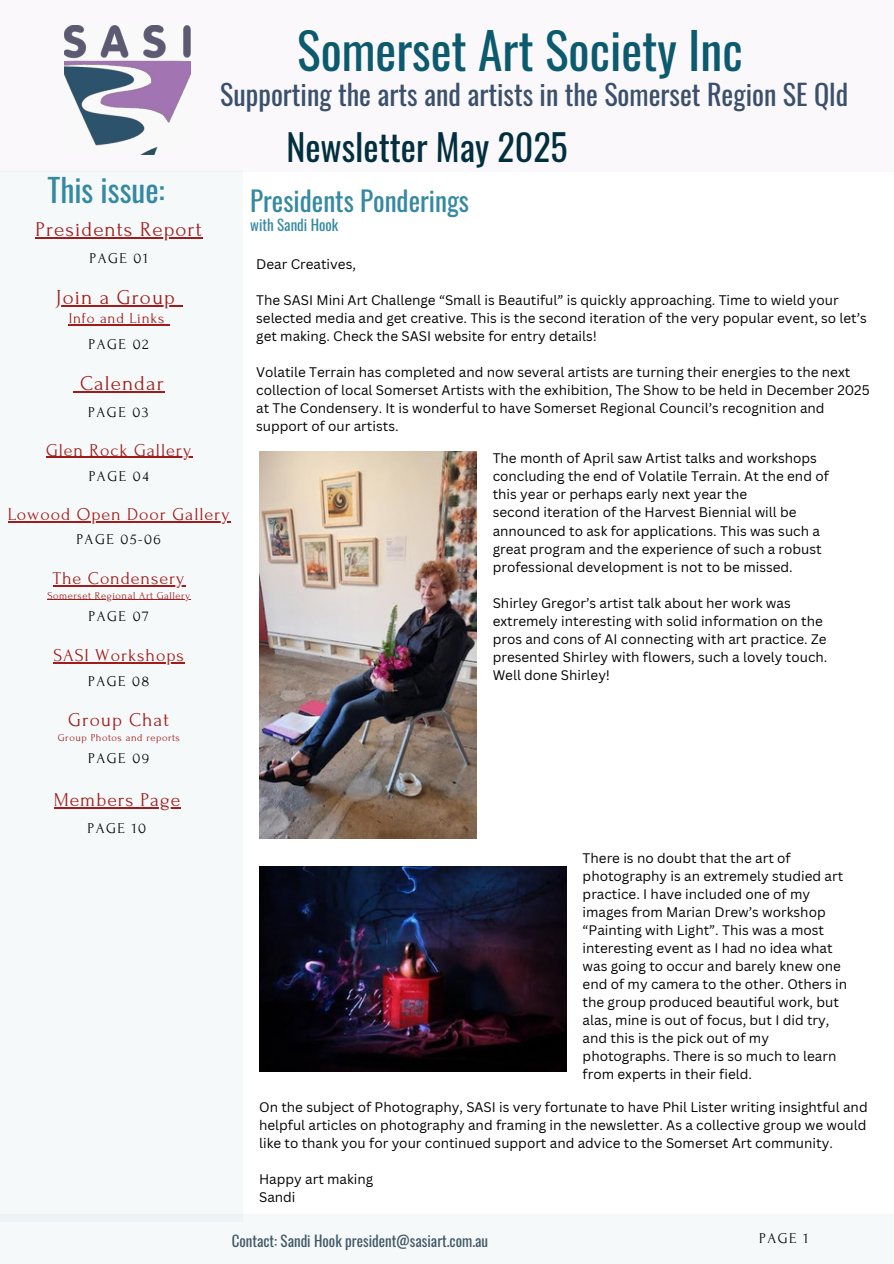
<style>
.page{position:relative;width:894px;height:1264px;background:#fff}
.page>*{position:absolute;margin:0;border:0;box-sizing:border-box;transform-origin:0 0}
.t1{font:49.5px "Oswald";color:#0b5a6d}
.t2{font:36px "Oswald";color:#012f3d}
.t3{font:31.5px "Oswald";color:#3589a1}
.t4{font:28.05px "Oswald";color:#3a506b}
.t5{font:27.15px "Oswald";color:#3589a1}
.t6{font:21px "Forum";letter-spacing:.05em;color:#a21b1b}
.t7{font:19.5px "Forum";letter-spacing:.05em;color:#a21b1b}
.t8{font:18px "Forum";letter-spacing:.05em;color:#a21b1b}
.t9{font:15px "Forum";letter-spacing:.1em;color:#000}
.t10{font:15px "Oswald";color:#435967}
.t11{font:15px "Oswald";color:#3589a1}
.t12{font:15px "Forum";letter-spacing:.05em;color:#a21b1b}
.t13{font:13.5px/18px "Canva Sans";color:#000}
.t14{font:10.5px "Forum";letter-spacing:.05em;color:#a21b1b}
</style>
<div class="page">
<div style="left:0;top:0;width:893px;height:171px;background:#faf8fb"></div>
<img style="left:64px;top:26px;width:126px;height:128px">
<div style="left:1px;top:171px;width:242px;height:1050px;background:#f5f9fa"></div>
<div style="left:0;top:1214px;width:893px;height:49px;background:#f5f9fa"></div>
<img style="left:259px;top:866px;width:307px;height:205px">
<img style="left:259px;top:451px;width:217px;height:387px">
<hr style="left:80px;top:391px;width:85px;height:1px;background:#a21b1b">
<hr style="left:36px;top:237px;width:167px;height:1px;background:#a21b1b">
<hr style="left:56px;top:305px;width:54px;height:1px;background:#a21b1b">
<hr style="left:110px;top:305px;width:66px;height:1px;background:#a21b1b">
<hr style="left:69px;top:324px;width:96px;height:1px;background:#a21b1b">
<hr style="left:46px;top:457px;width:146px;height:1px;background:#a21b1b">
<hr style="left:53px;top:585px;width:132px;height:2px;background:#a21b1b">
<hr style="left:48px;top:599px;width:143px;height:1px;background:#a21b1b">
<hr style="left:8px;top:521px;width:222px;height:1px;background:#a21b1b">
<hr style="left:53px;top:662px;width:132px;height:1px;background:#a21b1b">
<hr style="left:54px;top:807px;width:86px;height:1px;background:#a21b1b">
<hr style="left:140px;top:807px;width:41px;height:1px;background:#a21b1b">
<h3 class="t1" style="left:297px;top:12px;width:447px">Somerset Art Society Inc</h3>
<p class="t4" style="left:220px;top:73px;width:629px">Supporting the arts and artists in the Somerset Region SE Qld</p>
<p class="t3" style="left:47px;top:165px;width:119px">This issue:</p>
<p class="t6" style="left:36px;top:218px;width:168px">Presidents Report</p>
<p class="t9" style="left:89px;top:250px;width:60px">PAGE 01</p>
<h5 class="t6" style="left:56px;top:286px;width:120px">Join a Group</h5>
<h6 class="t12" style="left:69px;top:310px;width:97px">Info and Links</h6>
<p class="t9" style="left:89px;top:336px;width:62px">PAGE 02</p>
<h5 class="t6" style="left:80px;top:372px;width:85px">Calendar</h5>
<p class="t9" style="left:88px;top:403px;width:62px">PAGE 03</p>
<h6 class="t8" style="left:46px;top:440px;width:147px">Glen Rock Gallery</h6>
<p class="t9" style="left:89px;top:468px;width:61px">PAGE 04</p>
<p class="t8" style="left:8px;top:504px;width:223px">Lowood Open Door Gallery</p>
<p class="t9" style="left:76px;top:531px;width:86px">PAGE 05-06</p>
<p class="t8" style="left:53px;top:568px;width:133px">The Condensery</p>
<p class="t14" style="left:48px;top:589px;width:144px">Somerset Regional Art Gallery</p>
<p class="t9" style="left:88px;top:608px;width:62px">PAGE 07</p>
<p class="t8" style="left:53px;top:645px;width:132px">SASI Workshops</p>
<p class="t9" style="left:88px;top:673px;width:63px">PAGE 08</p>
<h5 class="t7" style="left:68px;top:709px;width:102px">Group Chat</h5>
<p class="t14" style="left:58px;top:732px;width:123px">Group Photos and reports</p>
<h4 class="t9" style="left:88px;top:750px;width:63px">PAGE 09</h4>
<p class="t7" style="left:54px;top:789px;width:128px">Members Page</p>
<p class="t9" style="left:88px;top:819px;width:60px">PAGE 10</p>
<p class="t2" style="left:286px;top:119px;width:283px">Newsletter May 2025</p>
<p class="t5" style="left:250px;top:180px;width:220px">Presidents Ponderings</p>
<p class="t11" style="left:250px;top:213px;width:90px">with Sandi Hook</p>
<h1 class="t13" style="left:256px;top:254px;width:101px">Dear Creatives,</h1>
<h4 class="t13" style="left:256px;top:290px;width:612px">The SASI Mini Art Challenge “Small is Beautiful” is quickly approaching. Time to wield your selected media and get creative. This is the second iteration of the very popular event, so let’s get making. Check the SASI website for entry details!</h4>
<h2 class="t13" style="left:256px;top:362px;width:614px">Volatile Terrain has completed and now several artists are turning their energies to the next collection of local Somerset Artists with the exhibition, The Show to be held in December 2025 at The Condensery. It is wonderful to have Somerset Regional Council’s recognition and support of our artists.</h2>
<p class="t13" style="left:492px;top:449px;width:337px">The month of April saw Artist talks and workshops concluding the end of Volatile Terrain. At the end of this year or perhaps early next year the</p>
<p class="t13" style="left:492px;top:503px;width:330px">second iteration of the Harvest Biennial will be announced to ask for applications. This was such a great program and the experience of such a robust professional development is not to be missed.</p>
<p class="t13" style="left:492px;top:593px;width:336px">Shirley Gregor’s artist talk about her work was extremely interesting with solid information on the pros and cons of AI connecting with art practice. Ze presented Shirley with flowers, such a lovely touch.<br>Well done Shirley!</p>
<p class="t13" style="left:582px;top:848px;width:266px">There is no doubt that the art of photography is an extremely studied art practice. I have included one of my images from Marian Drew’s workshop “Painting with Light”. This was a most interesting event as I had no idea what was going to occur and barely knew one end of my camera to the other. Others in the group produced beautiful work, but alas, mine is out of focus, but I did try, and this is the pick out of my photographs. There is so much to learn from experts in their field.</p>
<p class="t13" style="left:259px;top:1098px;width:610px;text-align:justify">On the subject of Photography, SASI is very fortunate to have Phil Lister writing insightful and helpful articles on photography and framing in the newsletter. As a collective group we would like to thank you for your continued support and advice to the Somerset Art community.</p>
<p class="t13" style="left:259px;top:1170px;width:116px">Happy art making</p>
<p class="t13" style="left:259px;top:1188px;width:38px">Sandi</p>
<h6 class="t10" style="left:231px;top:1228px;width:258px">Contact: Sandi Hook president@sasiart.com.au</h6>
<p class="t9" style="left:759px;top:1230px;width:51px">PAGE 1</p>
</div>
